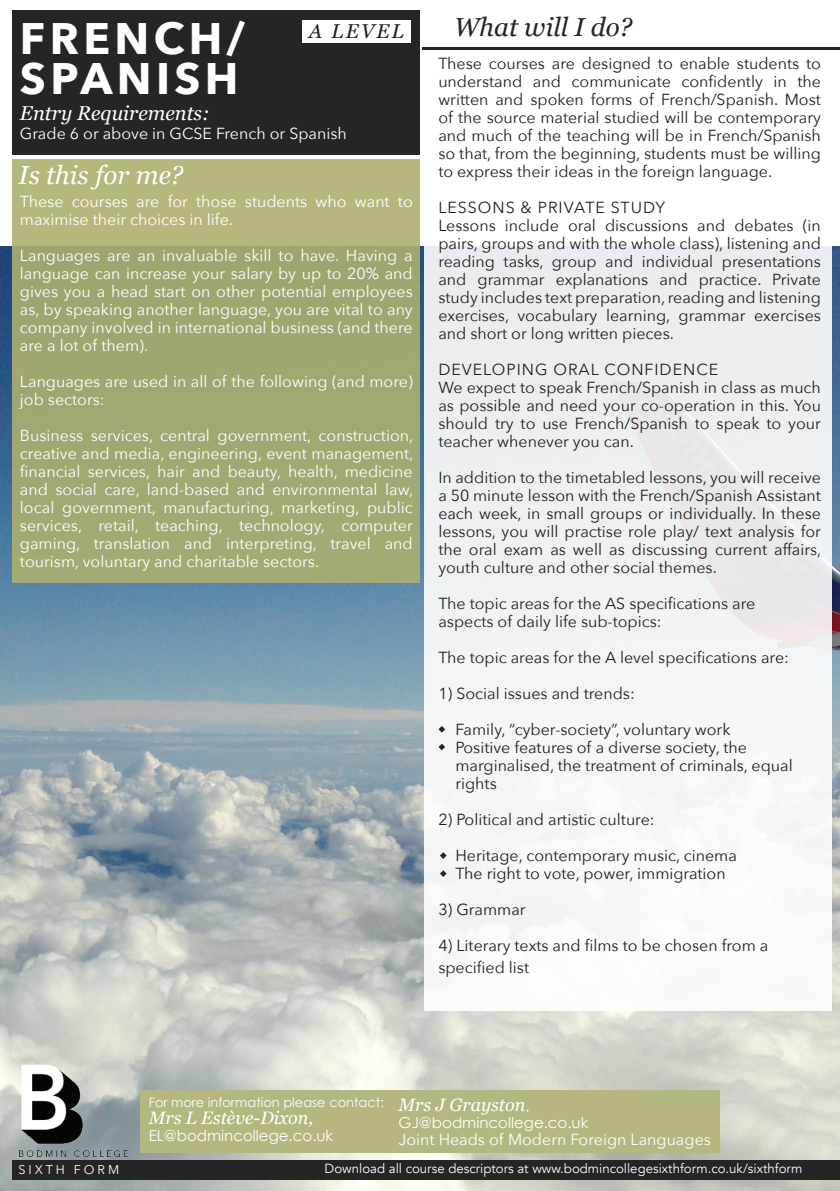
<style>
.page{position:relative;width:840px;height:1191px;background:#fff}
.page>*{position:absolute;margin:0;border:0;box-sizing:border-box;transform-origin:0 0}
.t1{font:700 44px/40px "Avenir Next";letter-spacing:.1em;color:#fff}
.t2{font:italic 26px "Georgia";color:#242524}
.t3{font:italic 26px "Georgia";color:#fff}
.t4{font:italic 20px "Georgia";color:#fff}
.t5{font:italic 20px "Georgia";letter-spacing:.11em;color:#231f20}
.t6{font:italic 18px "Georgia";color:#fff}
.t7{font:16px/18px "Avenir Next";color:#231f20;text-align:justify}
.t8{font:16px/18px "Avenir Next";color:#fff}
.t9{font:16px "Avenir Next";letter-spacing:.06em;color:#231f20}
.t10{font:15px "Century Gothic";color:#fff}
.t11{font:13.2px "Avenir";color:#fff}
.t12{font:13px "Century Gothic";color:#fff}
.t13{font:12.6px "Avenir Next";letter-spacing:.23em;color:#fff}
.s1{font-family:"Century Gothic";font-style:normal;font-size:16px}
</style>
<div class="page">
<img style="left:0;top:247px;width:839px;height:944px">
<div style="left:423px;top:6px;width:408px;height:1005px;background:#f4f6f7"></div>
<hr style="left:422px;top:47px;width:417px;height:3px;background:#242524">
<div style="left:12px;top:10px;width:408px;height:144px;background:#242524"></div>
<img style="left:8px;top:1052px;width:125px;height:106px">
<div style="left:12px;top:1160px;width:827px;height:20px;background:#242524"></div>
<div style="left:140px;top:1090px;width:579px;height:63px;background:#b6b780"></div>
<div style="left:12px;top:160px;width:408px;height:423px;background:linear-gradient(to bottom,#aeb078,#9da470)"></div>
<div style="left:302px;top:20px;width:108px;height:22px;background:#fff"></div>
<svg style="left:438px;top:726px;width:7px;height:6px"></svg>
<svg style="left:438px;top:743px;width:7px;height:7px"></svg>
<svg style="left:440px;top:852px;width:6px;height:7px"></svg>
<svg style="left:440px;top:870px;width:6px;height:7px"></svg>
<p class="t1" style="left:20px;top:18px;width:226px">FRENCH/<br>SPANISH</p>
<p class="t4" style="left:20px;top:99px;width:191px">Entry Requirements:</p>
<p class="t5" style="left:308px;top:16px;width:97px">A LEVEL</p>
<p class="t8" style="left:20px;top:123px;width:328px">Grade 6 or above in GCSE French or Spanish</p>
<p class="t3" style="left:19px;top:156px;width:166px">Is this for me?</p>
<p class="t8" style="left:20px;top:192px;width:394px">These courses are for those students who want to maximise their choices in life.</p>
<p class="t8" style="left:20px;top:246px;width:394px;text-align:justify">Languages are an invaluable skill to have. Having a language can increase your salary by up to 20% and gives you a head start on other potential employees as, by speaking another language, you are vital to any company involved in international business (and there are a lot of them).</p>
<p class="t8" style="left:20px;top:372px;width:394px">Languages are used in all of the following (and more) job sectors:</p>
<p class="t8" style="left:20px;top:426px;width:394px;text-align:justify">Business services, central government, construction, creative and media, engineering, event management, financial services, hair and beauty, health, medicine and social care, land-based and environmental law, local government, manufacturing, marketing, public services, retail, teaching, technology, computer gaming, translation and interpreting, travel and tourism, voluntary and charitable sectors.</p>
<p class="t2" style="left:454px;top:8px;width:180px">What will I do?</p>
<p class="t7" style="left:438px;top:54px;width:384px">These courses are designed to enable students to understand and communicate confidently in the written and spoken forms of French/Spanish. Most of the source material studied will be contemporary and much of the teaching will be in French/Spanish so that, from the beginning, students must be willing to express their ideas in the foreign language.</p>
<p class="t9" style="left:438px;top:194px;width:228px">LESSONS &amp; PRIVATE STUDY</p>
<p class="t7" style="left:438px;top:216px;width:384px">Lessons include oral discussions and debates (in pairs, groups and with the whole class), listening and reading tasks, group and individual presentations and grammar explanations and practice. Private study includes text preparation, reading and listening exercises, vocabulary learning, grammar exercises and short or long written pieces.</p>
<p class="t9" style="left:438px;top:356px;width:281px">DEVELOPING ORAL CONFIDENCE</p>
<p class="t7" style="left:438px;top:378px;width:384px">We expect to speak French/Spanish in class as much as possible and need your co-operation in this. You should try to use French/Spanish to speak to your teacher whenever you can.</p>
<p class="t7" style="left:438px;top:468px;width:384px">In addition to the timetabled lessons, you will receive a 50 minute lesson with the French/Spanish Assistant each week, in small groups or individually. In these lessons, you will practise role play/ text analysis for the oral exam as well as discussing current affairs, youth culture and other social themes.</p>
<p class="t7" style="left:438px;top:594px;width:318px">The topic areas for the AS specifications are</p>
<p class="t7" style="left:438px;top:612px;width:225px">aspects of daily life sub-topics:</p>
<p class="t7" style="left:438px;top:648px;width:352px">The topic areas for the A level specifications are:</p>
<p class="t7" style="left:438px;top:684px;width:198px">1) Social issues and trends:</p>
<p class="t7" style="left:455px;top:720px;width:276px">Family, “cyber-society”, voluntary work</p>
<p class="t7" style="left:455px;top:738px;width:339px;text-align:left">Positive features of a diverse society, the marginalised, the treatment of criminals, equal rights</p>
<p class="t7" style="left:438px;top:810px;width:218px">2) Political and artistic culture:</p>
<p class="t7" style="left:455px;top:846px;width:283px">Heritage, contemporary music, cinema</p>
<p class="t7" style="left:455px;top:864px;width:272px">The right to vote, power, immigration</p>
<p class="t7" style="left:438px;top:900px;width:89px">3) Grammar</p>
<p class="t7" style="left:438px;top:934px;width:331px;line-height:22px">4) Literary texts and films to be chosen from a specified list</p>
<p class="t13" style="left:19px;top:1158px;width:102px">SIXTH FORM</p>
<p class="t12" style="left:149px;top:1094px;width:236px">For more information please contact:</p>
<p class="t6" style="left:149px;top:1105px;width:166px">Mrs L Estève-Dixon,</p>
<p class="t10" style="left:149px;top:1126px;width:186px">EL@bodmincollege.co.uk</p>
<p class="t6" style="left:398px;top:1092px;width:133px">Mrs J Grayston<span class="s1">,</span></p>
<p class="t10" style="left:398px;top:1113px;width:191px">GJ@bodmincollege.co.uk</p>
<p class="t8" style="left:398px;top:1130px;width:313px">Joint Heads of Modern Foreign Languages</p>
<p class="t11" style="left:324px;top:1161px;width:479px">Download all course descriptors at www.bodmincollegesixthform.co.uk/sixthform</p>
</div>
